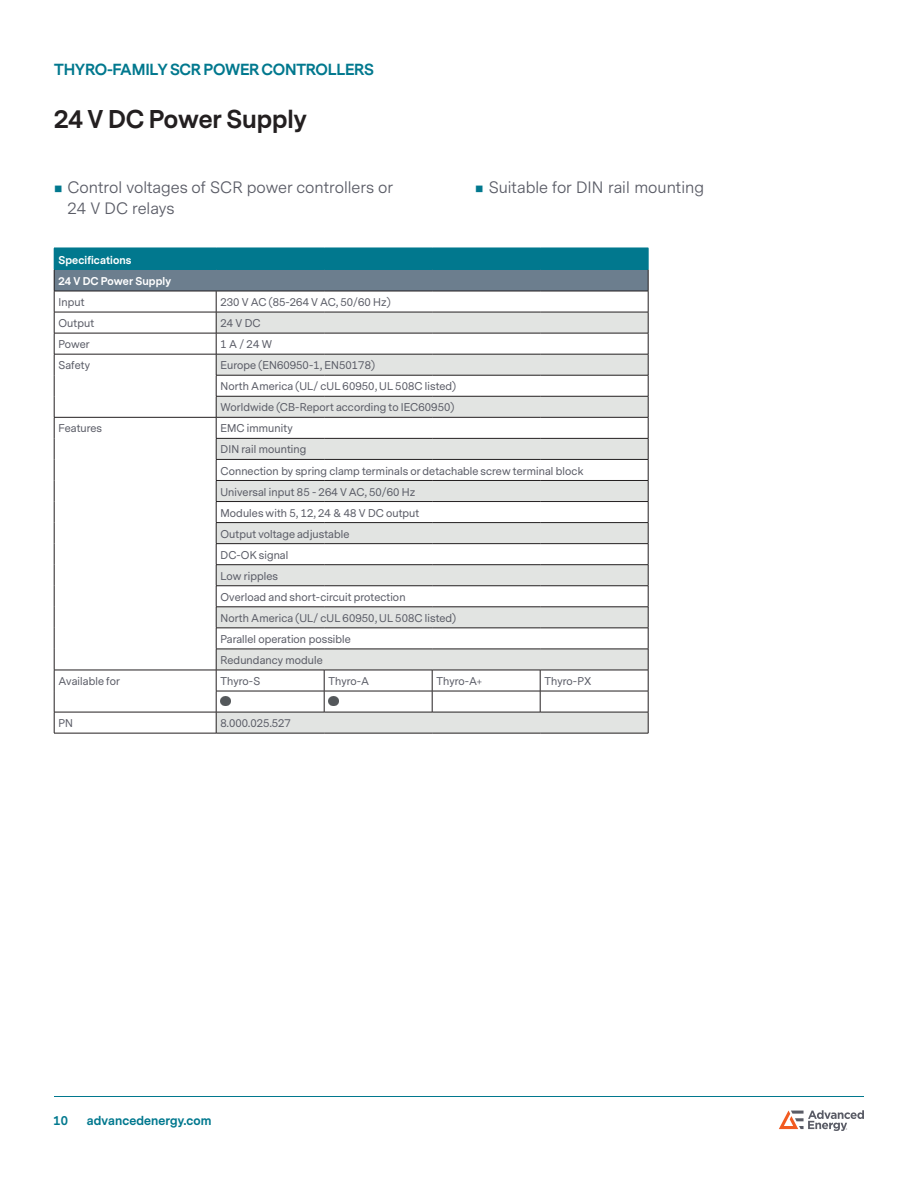
<style>
.page{position:relative;width:918px;height:1188px;background:#fff}
.page>*{position:absolute;margin:0;border:0;box-sizing:border-box;transform-origin:0 0}
.t1{font:700 24px "Messina Sans";color:#231f20}
.t2{font:16.5px/21px "Messina Sans";color:#5a5c66}
.t3{font:700 15px "Messina Sans";letter-spacing:-.015em;color:#01788e}
.t4{font:700 12px "Messina Sans";letter-spacing:.01em;color:#01788e}
.t5{font:10.5px/21px "Messina Sans";letter-spacing:.01em;color:#5a5c66}
.t6{font:700 10.5px/21.5px "Messina Sans";letter-spacing:.01em;color:#fff}
.s1{color:#01788e}
</style>
<div class="page">
<hr style="left:54px;top:1096px;width:810px;height:1px;background:#01788e">
<svg style="left:779px;top:1110px;width:85px;height:21px"></svg>
<div style="left:54px;top:248px;width:594px;height:21px;background:#01788e"></div>
<div style="left:54px;top:269px;width:594px;height:22px;background:#6c7e8e"></div>
<svg style="left:230px;top:313px;width:418px;height:420px;fill:#e2e4e2"></svg>
<hr style="left:54px;top:269px;width:162px;height:1px;background:#01788e">
<hr style="left:216px;top:269px;width:108px;height:1px;background:#01788e">
<hr style="left:324px;top:269px;width:108px;height:1px;background:#01788e">
<hr style="left:432px;top:269px;width:108px;height:1px;background:#01788e">
<hr style="left:540px;top:269px;width:108px;height:1px;background:#01788e">
<hr style="left:54px;top:291px;width:162px;height:1px;background:#231f20">
<hr style="left:216px;top:291px;width:108px;height:1px;background:#231f20">
<hr style="left:324px;top:291px;width:108px;height:1px;background:#231f20">
<hr style="left:432px;top:291px;width:108px;height:1px;background:#231f20">
<hr style="left:540px;top:291px;width:108px;height:1px;background:#231f20">
<hr style="left:54px;top:312px;width:162px;height:1px;background:#231f20">
<hr style="left:216px;top:312px;width:108px;height:1px;background:#231f20">
<hr style="left:324px;top:312px;width:108px;height:1px;background:#231f20">
<hr style="left:432px;top:312px;width:108px;height:1px;background:#231f20">
<hr style="left:540px;top:312px;width:108px;height:1px;background:#231f20">
<hr style="left:54px;top:333px;width:162px;height:1px;background:#231f20">
<hr style="left:216px;top:333px;width:108px;height:1px;background:#231f20">
<hr style="left:324px;top:333px;width:108px;height:1px;background:#231f20">
<hr style="left:432px;top:333px;width:108px;height:1px;background:#231f20">
<hr style="left:540px;top:333px;width:108px;height:1px;background:#231f20">
<hr style="left:54px;top:354px;width:162px;height:1px;background:#231f20">
<hr style="left:216px;top:354px;width:108px;height:1px;background:#231f20">
<hr style="left:324px;top:354px;width:108px;height:1px;background:#231f20">
<hr style="left:432px;top:354px;width:108px;height:1px;background:#231f20">
<hr style="left:540px;top:354px;width:108px;height:1px;background:#231f20">
<hr style="left:216px;top:375px;width:108px;height:1px;background:#231f20">
<hr style="left:324px;top:375px;width:108px;height:1px;background:#231f20">
<hr style="left:432px;top:375px;width:108px;height:1px;background:#231f20">
<hr style="left:540px;top:375px;width:108px;height:1px;background:#231f20">
<hr style="left:216px;top:396px;width:108px;height:1px;background:#231f20">
<hr style="left:324px;top:396px;width:108px;height:1px;background:#231f20">
<hr style="left:432px;top:396px;width:108px;height:1px;background:#231f20">
<hr style="left:540px;top:396px;width:108px;height:1px;background:#231f20">
<hr style="left:54px;top:417px;width:162px;height:1px;background:#231f20">
<hr style="left:216px;top:417px;width:108px;height:1px;background:#231f20">
<hr style="left:324px;top:417px;width:108px;height:1px;background:#231f20">
<hr style="left:432px;top:417px;width:108px;height:1px;background:#231f20">
<hr style="left:540px;top:417px;width:108px;height:1px;background:#231f20">
<hr style="left:216px;top:438px;width:108px;height:1px;background:#231f20">
<hr style="left:324px;top:438px;width:108px;height:1px;background:#231f20">
<hr style="left:432px;top:438px;width:108px;height:1px;background:#231f20">
<hr style="left:540px;top:438px;width:108px;height:1px;background:#231f20">
<hr style="left:216px;top:459px;width:108px;height:1px;background:#231f20">
<hr style="left:324px;top:459px;width:108px;height:1px;background:#231f20">
<hr style="left:432px;top:459px;width:108px;height:1px;background:#231f20">
<hr style="left:540px;top:459px;width:108px;height:1px;background:#231f20">
<hr style="left:216px;top:480px;width:108px;height:1px;background:#231f20">
<hr style="left:324px;top:480px;width:108px;height:1px;background:#231f20">
<hr style="left:432px;top:480px;width:108px;height:1px;background:#231f20">
<hr style="left:540px;top:480px;width:108px;height:1px;background:#231f20">
<hr style="left:216px;top:501px;width:108px;height:1px;background:#231f20">
<hr style="left:324px;top:501px;width:108px;height:1px;background:#231f20">
<hr style="left:432px;top:501px;width:108px;height:1px;background:#231f20">
<hr style="left:540px;top:501px;width:108px;height:1px;background:#231f20">
<hr style="left:216px;top:522px;width:108px;height:1px;background:#231f20">
<hr style="left:324px;top:522px;width:108px;height:1px;background:#231f20">
<hr style="left:432px;top:522px;width:108px;height:1px;background:#231f20">
<hr style="left:540px;top:522px;width:108px;height:1px;background:#231f20">
<hr style="left:216px;top:543px;width:108px;height:1px;background:#231f20">
<hr style="left:324px;top:543px;width:108px;height:1px;background:#231f20">
<hr style="left:432px;top:543px;width:108px;height:1px;background:#231f20">
<hr style="left:540px;top:543px;width:108px;height:1px;background:#231f20">
<hr style="left:216px;top:564px;width:108px;height:1px;background:#231f20">
<hr style="left:324px;top:564px;width:108px;height:1px;background:#231f20">
<hr style="left:432px;top:564px;width:108px;height:1px;background:#231f20">
<hr style="left:540px;top:564px;width:108px;height:1px;background:#231f20">
<hr style="left:216px;top:585px;width:108px;height:1px;background:#231f20">
<hr style="left:324px;top:585px;width:108px;height:1px;background:#231f20">
<hr style="left:432px;top:585px;width:108px;height:1px;background:#231f20">
<hr style="left:540px;top:585px;width:108px;height:1px;background:#231f20">
<hr style="left:216px;top:607px;width:108px;height:1px;background:#231f20">
<hr style="left:324px;top:607px;width:108px;height:1px;background:#231f20">
<hr style="left:432px;top:607px;width:108px;height:1px;background:#231f20">
<hr style="left:540px;top:607px;width:108px;height:1px;background:#231f20">
<hr style="left:216px;top:628px;width:108px;height:1px;background:#231f20">
<hr style="left:324px;top:628px;width:108px;height:1px;background:#231f20">
<hr style="left:432px;top:628px;width:108px;height:1px;background:#231f20">
<hr style="left:540px;top:628px;width:108px;height:1px;background:#231f20">
<hr style="left:216px;top:649px;width:108px;height:1px;background:#231f20">
<hr style="left:324px;top:649px;width:108px;height:1px;background:#231f20">
<hr style="left:432px;top:649px;width:108px;height:1px;background:#231f20">
<hr style="left:540px;top:649px;width:108px;height:1px;background:#231f20">
<hr style="left:54px;top:670px;width:162px;height:1px;background:#231f20">
<hr style="left:216px;top:670px;width:108px;height:1px;background:#231f20">
<hr style="left:324px;top:670px;width:108px;height:1px;background:#231f20">
<hr style="left:432px;top:670px;width:108px;height:1px;background:#231f20">
<hr style="left:540px;top:670px;width:108px;height:1px;background:#231f20">
<hr style="left:216px;top:691px;width:108px;height:1px;background:#231f20">
<hr style="left:324px;top:691px;width:108px;height:1px;background:#231f20">
<hr style="left:432px;top:691px;width:108px;height:1px;background:#231f20">
<svg style="left:432px;top:670px;width:1px;height:42px"></svg>
<hr style="left:540px;top:691px;width:108px;height:1px;background:#231f20">
<svg style="left:540px;top:670px;width:1px;height:42px"></svg>
<hr style="left:54px;top:712px;width:162px;height:1px;background:#231f20">
<svg style="left:54px;top:269px;width:1px;height:464px"></svg>
<hr style="left:216px;top:712px;width:108px;height:1px;background:#231f20">
<hr style="left:324px;top:712px;width:108px;height:1px;background:#231f20">
<hr style="left:432px;top:712px;width:108px;height:1px;background:#231f20">
<hr style="left:540px;top:712px;width:108px;height:1px;background:#231f20">
<svg style="left:648px;top:248px;width:1px;height:485px"></svg>
<hr style="left:54px;top:733px;width:162px;height:1px;background:#231f20">
<hr style="left:216px;top:733px;width:108px;height:1px;background:#231f20">
<hr style="left:324px;top:733px;width:108px;height:1px;background:#231f20">
<hr style="left:432px;top:733px;width:108px;height:1px;background:#231f20">
<hr style="left:540px;top:733px;width:108px;height:1px;background:#231f20">
<svg style="left:216px;top:291px;width:14px;height:442px"></svg>
<svg style="left:324px;top:670px;width:14px;height:42px"></svg>
<h3 class="t3" style="left:54px;top:59px;width:321px">THYRO-FAMILY SCR POWER CONTROLLERS</h3>
<h1 class="t1" style="left:54px;top:102px;width:254px">24 V DC Power Supply</h1>
<h2 class="t2" style="left:68px;top:177px;width:327px;text-indent:-14px"><span class="s1">■</span> Control voltages of SCR power controllers or<br>24 V DC relays</h2>
<h2 class="t2" style="left:475px;top:177px;width:230px"><span class="s1">■</span> Suitable for DIN rail mounting</h2>
<p class="t6" style="left:59px;top:249px;width:114px">Specifications<br>24 V DC Power Supply</p>
<p class="t5" style="left:59px;top:292px;width:28px">Input</p>
<p class="t5" style="left:221px;top:292px;width:172px">230 V AC (85-264 V AC, 50/60 Hz)</p>
<p class="t5" style="left:59px;top:313px;width:37px">Output</p>
<p class="t5" style="left:221px;top:313px;width:42px">24 V DC</p>
<p class="t5" style="left:59px;top:334px;width:33px">Power</p>
<p class="t5" style="left:221px;top:334px;width:53px">1 A / 24 W</p>
<p class="t5" style="left:59px;top:355px;width:33px">Safety</p>
<p class="t5" style="left:221px;top:355px;width:237px">Europe (EN60950-1, EN50178)<br>North America (UL/ cUL 60950, UL 508C listed)<br>Worldwide (CB-Report according to IEC60950)</p>
<p class="t5" style="left:59px;top:418px;width:45px">Features</p>
<p class="t5" style="left:221px;top:418px;width:365px">EMC immunity<br>DIN rail mounting<br>Connection by spring clamp terminals or detachable screw terminal block<br>Universal input 85 - 264 V AC, 50/60 Hz<br>Modules with 5, 12, 24 &amp; 48 V DC output<br>Output voltage adjustable<br>DC-OK signal<br>Low ripples<br>Overload and short-circuit protection<br>North America (UL/ cUL 60950, UL 508C listed)<br>Parallel operation possible<br>Redundancy module</p>
<p class="t5" style="left:59px;top:671px;width:63px">Available for</p>
<p class="t5" style="left:221px;top:671px;width:41px">Thyro-S</p>
<p class="t5" style="left:329px;top:671px;width:42px">Thyro-A</p>
<p class="t5" style="left:437px;top:671px;width:47px">Thyro-A+</p>
<p class="t5" style="left:545px;top:671px;width:48px">Thyro-PX</p>
<p class="t5" style="left:59px;top:713px;width:16px">PN</p>
<p class="t5" style="left:221px;top:713px;width:72px">8.000.025.527</p>
<p class="t4" style="left:53px;top:1113px;width:16px">10</p>
<p class="t4" style="left:87px;top:1113px;width:126px">advancedenergy.com</p>
</div>
